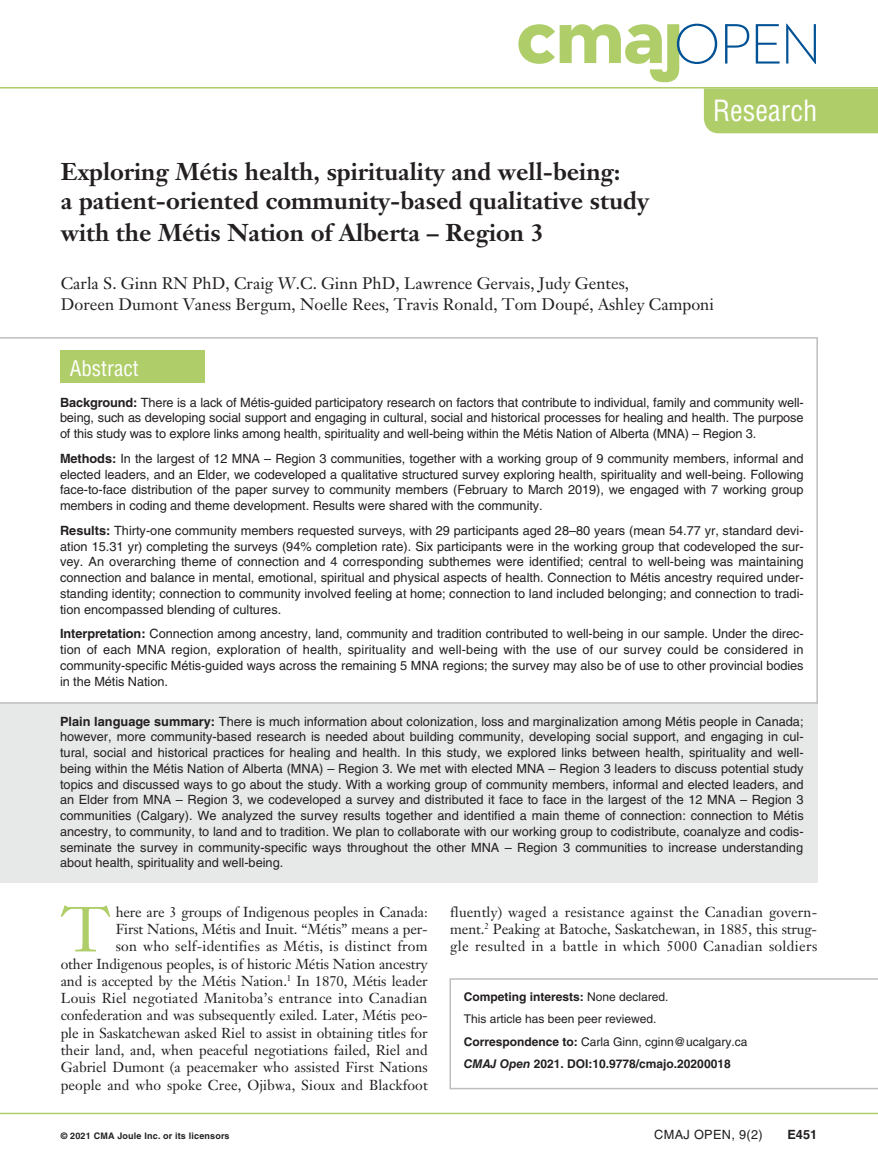
<style>
.page{position:relative;width:878px;height:1175px;background:#fff}
.page>*{position:absolute;margin:0;border:0;box-sizing:border-box;transform-origin:0 0}
.t1{font:62.7px "Janson Text LT Std";color:#afce69}
.t2{font:condensed 28.5px "Helvetica LT Std";color:#fff}
.t3{font:700 24px/28.8px "Janson Text LT Std";color:#231f20}
.t4{font:condensed 21px "Helvetica LT Std";color:#fff}
.t5{font:16.5px/21px "Janson Text LT Std";color:#231f20}
.t6{font:14.25px/17.2px "Janson Text LT Std";letter-spacing:-.01em;color:#231f20;text-align:right}
.t7{font:12.75px/15.8px "Helvetica LT Std";letter-spacing:-.005em;color:#231f20;text-align:justify}
.t8{font:12.75px "Helvetica LT Std";letter-spacing:.025em;color:#231f20}
.t9{font:700 12.75px "Helvetica LT Std";color:#231f20}
.t10{font:12px/22.5px "Helvetica LT Std";color:#231f20}
.t11{font:700 9px "Helvetica LT Std";letter-spacing:.02em;color:#231f20}
.s1{font-weight:700}
.s2{font-weight:700;font-style:italic}
</style>
<div class="page">
<hr style="left:0;top:1112px;width:878px;height:2px;background:#afce69">
<svg style="left:518px;top:24px;width:199px;height:58px"></svg>
<svg style="left:725px;top:24px;width:24px;height:40px"></svg>
<svg style="left:755px;top:24px;width:24px;height:40px"></svg>
<svg style="left:786px;top:24px;width:29px;height:40px"></svg>
<hr style="left:0;top:87px;width:878px;height:1px;background:#afce69">
<div style="left:0;top:703px;width:817px;height:179px;background:#e7e8e8"></div>
<hr style="left:450px;top:978px;width:428px;height:1px;background:#bcbec0">
<hr style="left:450px;top:1087px;width:428px;height:2px;background:#bcbec0">
<hr style="left:449px;top:978px;width:2px;height:111px;background:#bcbec0">
<div style="left:61px;top:350px;width:144px;height:32px;background:#afce69"></div>
<hr style="left:0;top:337px;width:817px;height:1px;background:#bcbec0">
<hr style="left:0;top:702px;width:817px;height:1px;background:#bcbec0">
<hr style="left:816px;top:337px;width:1px;height:366px;background:#bcbec0">
<div style="left:704px;top:88px;width:174px;height:45px;background:#afce69"></div>
<h2 class="t2" style="left:712px;top:93px;width:106px">Research</h2>
<h3 class="t3" style="left:61px;top:157px;width:589px">Exploring Métis health, spirituality and well-being:<br>a patient-oriented community-based qualitative study</h3>
<h3 class="t3" style="left:61px;top:218px;width:485px">with the Métis Nation of Alberta – Region 3</h3>
<p class="t5" style="left:61px;top:273px;width:654px">Carla S. Ginn RN PhD, Craig W.C. Ginn PhD, Lawrence Gervais, Judy Gentes,<br>Doreen Dumont Vaness Bergum, Noelle Rees, Travis Ronald, Tom Doupé, Ashley Camponi</p>
<h3 class="t4" style="left:70px;top:355px;width:70px">Abstract</h3>
<p class="t7" style="left:60px;top:394px;width:745px"><span class="s1">Background:</span> There is a lack of Métis-guided participatory research on factors that contribute to individual, family and community well&shy;being, such as developing social support and engaging in cultural, social and historical processes for healing and health. The purpose of this study was to explore links among health, spirituality and well-being within the Métis Nation of Alberta (MNA) – Region 3.</p>
<p class="t7" style="left:60px;top:450px;width:745px"><span class="s1">Methods:</span> In the largest of 12 MNA – Region 3 communities, together with a working group of 9 community members, informal and elected leaders, and an Elder, we codeveloped a qualitative structured survey exploring health, spirituality and well-being. Following face-to-face distribution of the paper survey to community members (February to March 2019), we engaged with 7 working group members in coding and theme development. Results were shared with the community.</p>
<p class="t7" style="left:60px;top:522px;width:745px"><span class="s1">Results:</span> Thirty-one community members requested surveys, with 29 participants aged 28–80 years (mean 54.77 yr, standard devi&shy;ation 15.31 yr) completing the surveys (94% completion rate). Six participants were in the working group that codeveloped the sur&shy;vey. An overarching theme of connection and 4 corresponding subthemes were identified; central to well-being was maintaining connection and balance in mental, emotional, spiritual and physical aspects of health. Connection to Métis ancestry required under&shy;standing identity; connection to community involved feeling at home; connection to land included belonging; and connection to tradi&shy;tion encompassed blending of cultures.</p>
<p class="t7" style="left:60px;top:626px;width:745px"><span class="s1">Interpretation:</span> Connection among ancestry, land, community and tradition contributed to well-being in our sample. Under the direc&shy;tion of each MNA region, exploration of health, spirituality and well-being with the use of our survey could be considered in community-specific Métis-guided ways across the remaining 5 MNA regions; the survey may also be of use to other provincial bodies in the Métis Nation.</p>
<p class="t7" style="left:60px;top:713px;width:745px"><span class="s1">Plain language summary:</span> There is much information about colonization, loss and marginalization among Métis people in Canada; however, more community-based research is needed about building community, developing social support, and engaging in cul&shy;tural, social and historical practices for healing and health. In this study, we explored links between health, spirituality and well&shy;being within the Métis Nation of Alberta (MNA) – Region 3. We met with elected MNA – Region 3 leaders to discuss potential study topics and discussed ways to go about the study. With a working group of community members, informal and elected leaders, and an Elder from MNA – Region 3, we codeveloped a survey and distributed it face to face in the largest of the 12 MNA – Region 3 communities (Calgary). We analyzed the survey results together and identified a main theme of connection: connection to Métis ancestry, to community, to land and to tradition. We plan to collaborate with our working group to codistribute, coanalyze and codis&shy;seminate the survey in community-specific ways throughout the other MNA – Region 3 communities to increase understanding about health, spirituality and well-being.</p>
<h1 class="t1" style="left:61px;top:889px;width:50px">T</h1>
<p class="t6" style="left:61px;top:903px;width:368px">here are 3 groups of Indigenous peoples in Canada:<br>First Nations, Métis and Inuit. “Métis” means a per-<br>son who self-identifies as Métis, is distinct from<br>other Indigenous peoples, is of historic Métis Nation ancestry and is accepted by the Métis Nation.<sup>1</sup> In 1870, Métis leader Louis Riel negotiated Manitoba’s entrance into Canadian confederation and was subsequently exiled. Later, Métis peo&shy;ple in Saskatchewan asked Riel to assist in obtaining titles for their land, and, when peaceful negotiations failed, Riel and Gabriel Dumont (a peacemaker who assisted First Nations people and who spoke Cree, Ojibwa, Sioux and Blackfoot</p>
<p class="t6" style="left:450px;top:903px;width:368px;text-align:justify">fluently) waged a resistance against the Canadian govern&shy;ment.<sup>2</sup> Peaking at Batoche, Saskatchewan, in 1885, this strug&shy;gle resulted in a battle in which 5000 Canadian soldiers</p>
<p class="t10" style="left:464px;top:985px;width:285px"><span class="s1">Competing interests:</span> None declared.<br>This article has been peer reviewed.<br><span class="s1">Correspondence to:</span> Carla Ginn, cginn@ucalgary.ca <span class="s2">CMAJ Open</span> <span class="s1">2021. DOI:10.9778/cmajo.20200018</span></p>
<p class="t11" style="left:61px;top:1130px;width:170px">© 2021 CMA Joule Inc. or its licensors</p>
<p class="t8" style="left:654px;top:1127px;width:110px">CMAJ OPEN, 9(2)</p>
<p class="t9" style="left:787px;top:1126px;width:31px">E451</p>
</div>
